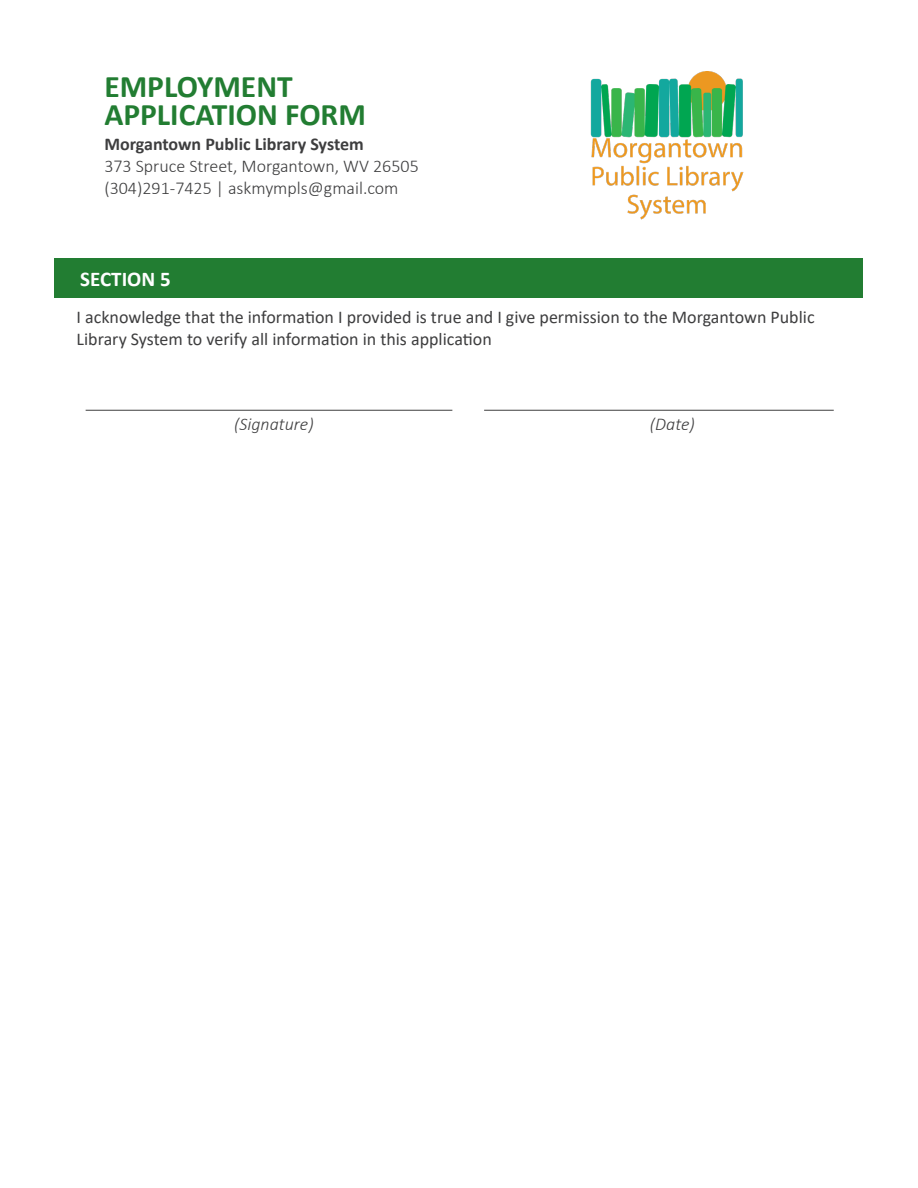
<style>
.page{position:relative;width:918px;height:1188px;background:#fff}
.page>*{position:absolute;margin:0;border:0;box-sizing:border-box;transform-origin:0 0}
.t1{font:700 31.5px "Calibri";color:#227d32}
.t2{font:700 21px "Calibri";color:#fff}
.t3{font:18px/21.6px "Calibri";color:#3e3e3f}
.t4{font:300 18px "Calibri";color:#3e3e3f}
.t5{font:700 18px "Calibri";color:#3e3e3f}
.t6{font:italic 300 18px "Calibri";color:#3e3e3f}
</style>
<div class="page">
<img style="left:591px;top:72px;width:153px;height:148px">
<div style="left:54px;top:259px;width:808px;height:39px;background:#227d32"></div>
<hr style="left:86px;top:410px;width:366px;height:1px;background:#3e3e3f">
<hr style="left:484px;top:410px;width:350px;height:1px;background:#3e3e3f">
<p class="t1" style="left:104px;top:64px;width:190px">EMPLOYMENT</p>
<p class="t1" style="left:104px;top:93px;width:263px">APPLICATION FORM</p>
<p class="t5" style="left:104px;top:132px;width:261px">Morgantown Public Library System</p>
<p class="t4" style="left:104px;top:155px;width:316px">373 Spruce Street, Morgantown, WV 26505</p>
<p class="t4" style="left:104px;top:176px;width:296px">(304)291-7425 | askmympls@gmail.com</p>
<p class="t2" style="left:80px;top:264px;width:92px">SECTION 5</p>
<p class="t3" style="left:77px;top:306px;width:739px">I acknowledge that the information I provided is true and I give permission to the Morgantown Public<br>Library System to verify all information in this application</p>
<p class="t6" style="left:234px;top:412px;width:81px">(Signature)</p>
<p class="t6" style="left:650px;top:412px;width:46px">(Date)</p>
</div>
